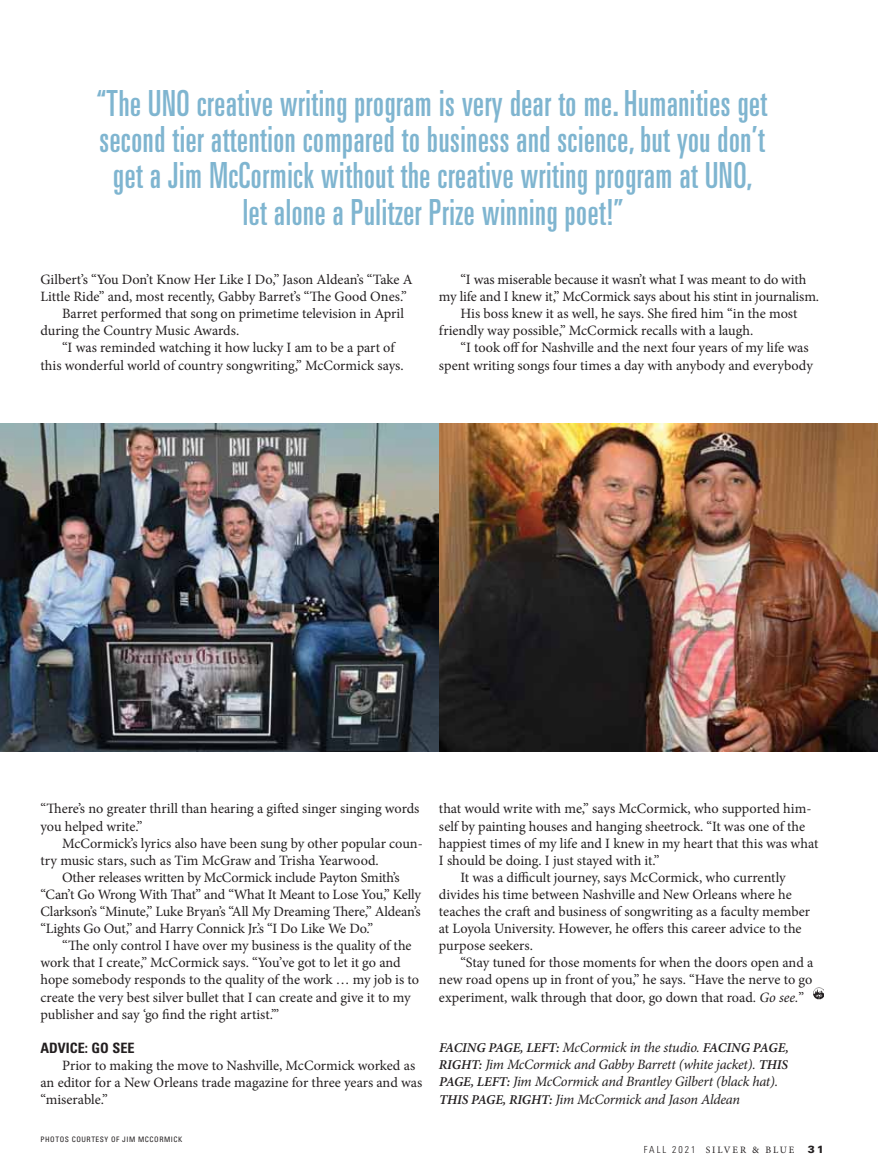
<style>
.page{position:relative;width:878px;height:1175px;background:#fff}
.page>*{position:absolute;margin:0;border:0;box-sizing:border-box;transform-origin:0 0}
.t1{font:ultra-condensed 36px/36px "Univers";letter-spacing:.02em;color:#7fb5d0;text-align:center;scale:.9 1}
.t2{font:14.25px/17.1px "Minion Pro";color:#231f20}
.t3{font:italic 14.25px/17.1px "Minion Pro";letter-spacing:-.025em;color:#231f20}
.t4{font:14.25px "Minion Pro";letter-spacing:-.02em;color:#231f20}
.t5{font:700 condensed 14.25px "Univers";color:#231f20}
.t6{font:italic 600 13.5px "Minion Pro";letter-spacing:-.01em;color:#231f20}
.t7{font:9.75px "Minion Pro";letter-spacing:.2em;color:#231f20}
.t8{font:condensed 7.5px "Univers";letter-spacing:.07em;color:#231f20}
.s1{font-style:italic}
.s2{font-weight:400;font-size:14.25px}
.s3{font-weight:600;font-size:13.5px}
.s4{font-family:"Univers";font-weight:300;font-stretch:condensed}
.s5{font-family:"Univers";font-weight:900;font-size:10.5px}
</style>
<div class="page">
<img style="left:0;top:423px;width:878px;height:328px">
<svg style="left:813px;top:987px;width:11px;height:12px"></svg>
<p class="t1" style="left:97px;top:89px;width:746px">“The UNO creative writing program is very dear to me. Humanities get second tier attention compared to business and science, but you don’t get a Jim McCormick without the creative writing program at UNO, let alone a Pulitzer Prize winning poet!”</p>
<p class="t2" style="left:40px;top:272px;width:373px">Gilbert’s “You Don’t Know Her Like I Do,” Jason Aldean’s “Take A</p>
<p class="t2" style="left:40px;top:289px;width:368px">Little Ride” and, most recently, Gabby Barret’s “The Good Ones.”</p>
<p class="t2" style="left:62px;top:306px;width:343px">Barret performed that song on primetime television in April</p>
<p class="t2" style="left:40px;top:323px;width:200px">during the Country Music Awards.</p>
<p class="t2" style="left:62px;top:340px;width:334px">“I was reminded watching it how lucky I am to be a part of</p>
<p class="t2" style="left:40px;top:358px;width:364px">this wonderful world of country songwriting,” McCormick says.</p>
<p class="t2" style="left:460px;top:272px;width:347px">“I was miserable because it wasn’t what I was meant to do with</p>
<p class="t2" style="left:439px;top:289px;width:381px">my life and I knew it,” McCormick says about his stint in journalism.</p>
<p class="t2" style="left:460px;top:306px;width:338px">His boss knew it as well, he says. She fired him “in the most</p>
<p class="t2" style="left:439px;top:323px;width:316px">friendly way possible,” McCormick recalls with a laugh.</p>
<p class="t2" style="left:460px;top:340px;width:349px">“I took off for Nashville and the next four years of my life was</p>
<p class="t2" style="left:439px;top:358px;width:375px">spent writing songs four times a day with anybody and everybody</p>
<p class="t2" style="left:40px;top:801px;width:380px">“There’s no greater thrill than hearing a gifted singer singing words you helped write.”</p>
<p class="t2" style="left:62px;top:835px;width:362px">McCormick’s lyrics also have been sung by other popular coun-</p>
<p class="t2" style="left:40px;top:853px;width:340px">try music stars, such as Tim McGraw and Trisha Yearwood.</p>
<p class="t2" style="left:62px;top:870px;width:339px">Other releases written by McCormick include Payton Smith’s</p>
<p class="t4" style="left:40px;top:888px;width:382px">“Can’t Go Wrong With That” and “What It Meant to Lose You,” Kelly</p>
<p class="t2" style="left:40px;top:904px;width:381px">Clarkson’s “Minute,” Luke Bryan’s “All My Dreaming There,” Aldean’s</p>
<p class="t2" style="left:40px;top:921px;width:334px">“Lights Go Out,” and Harry Connick Jr.’s “I Do Like We Do.”</p>
<p class="t2" style="left:62px;top:938px;width:351px">“The only control I have over my business is the quality of the</p>
<p class="t2" style="left:40px;top:955px;width:362px">work that I create,” McCormick says. “You’ve got to let it go and</p>
<p class="t2" style="left:40px;top:972px;width:380px">hope somebody responds to the quality of the work … my job is to</p>
<p class="t2" style="left:40px;top:989px;width:371px">create the very best silver bullet that I can create and give it to my</p>
<p class="t2" style="left:40px;top:1006px;width:240px">publisher and say ‘go find the right artist.’”</p>
<p class="t5" style="left:40px;top:1042px;width:96px">ADVICE: GO SEE</p>
<p class="t2" style="left:40px;top:1058px;width:383px;text-indent:22px">Prior to making the move to Nashville, McCormick worked as an editor for a New Orleans trade magazine for three years and was “miserable.”</p>
<p class="t8" style="left:40px;top:1136px;width:143px">PHOTOS COURTESY OF JIM MCCORMICK</p>
<p class="t2" style="left:439px;top:801px;width:374px">that would write with me,” says McCormick, who supported him-</p>
<p class="t2" style="left:439px;top:818px;width:368px">self by painting houses and hanging sheetrock. “It was one of the</p>
<p class="t2" style="left:439px;top:835px;width:381px">happiest times of my life and I knew in my heart that this was what</p>
<p class="t2" style="left:439px;top:853px;width:222px">I should be doing. I just stayed with it.”</p>
<p class="t2" style="left:460px;top:870px;width:326px">It was a difficult journey, says McCormick, who currently</p>
<p class="t2" style="left:439px;top:887px;width:354px">divides his time between Nashville and New Orleans where he</p>
<p class="t2" style="left:439px;top:904px;width:372px">teaches the craft and business of songwriting as a faculty member</p>
<p class="t2" style="left:439px;top:921px;width:364px">at Loyola University. However, he offers this career advice to the</p>
<p class="t2" style="left:439px;top:938px;width:95px">purpose seekers.</p>
<p class="t2" style="left:460px;top:955px;width:354px">“Stay tuned for those moments for when the doors open and a</p>
<p class="t2" style="left:439px;top:972px;width:375px">new road opens up in front of you,” he says. “Have the nerve to go</p>
<p class="t2" style="left:439px;top:989px;width:367px">experiment, walk through that door, go down that road. <span class="s1">Go see.</span>”</p>
<p class="t6" style="left:439px;top:1039px;width:351px">FACING PAGE, LEFT: <span class="s2">McCormick in the studio.</span> FACING PAGE,</p>
<p class="t3" style="left:439px;top:1057px;width:350px"><span class="s3">RIGHT:</span> Jim McCormick and Gabby Barrett (white jacket). <span class="s3">THIS<br>PAGE, LEFT:</span> Jim McCormick and Brantley Gilbert (black hat).<br><span class="s3">THIS PAGE, RIGHT:</span> Jim McCormick and Jason Aldean</p>
<p class="t7" style="left:643px;top:1145px;width:182px"><span class="s4">FALL 2021</span> SILVER &amp; BLUE <span class="s5">31</span></p>
</div>
